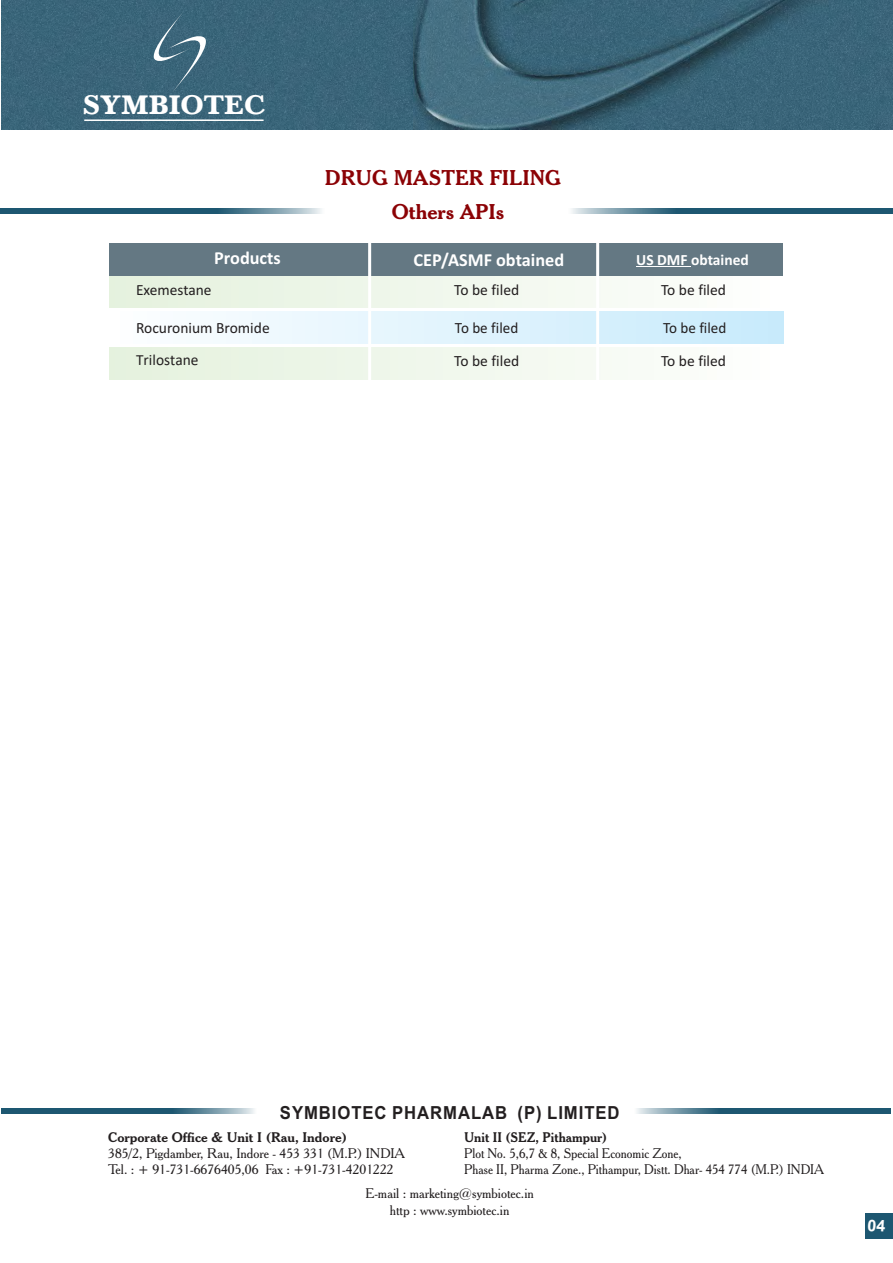
<style>
.page{position:relative;width:893px;height:1263px;background:#fff}
.page>*{position:absolute;margin:0;border:0;box-sizing:border-box;transform-origin:0 0}
.t1{font:700 27.9px "Baskerville";color:#fff}
.t2{font:700 20.7px "Cheltenham BT";color:#8b0205}
.t3{font:700 18.45px "Calibri";color:#fff}
.t4{font:700 18px "Arial";letter-spacing:.055em;color:#231f20;scale:.93 1}
.t5{font:15.6px "Calibri";color:#231f20}
.t6{font:700 15.6px "Calibri";color:#fff}
.t7{font:13.5px/16.2px "Cheltenham BT";color:#231f20}
.t8{font:13.5px/16.2px "Cheltenham BT";color:#231f20;scale:.94 1}
.t9{font:700 13.5px "Cheltenham BT";color:#231f20}
.t10{font:700 13.5px "Cheltenham BT";color:#231f20;scale:.94 1}
</style>
<div class="page">
<div style="left:109px;top:347px;width:674px;height:32px;background:linear-gradient(to right,#e4f1dd,#fefefd)"></div>
<div style="left:1px;top:0;width:136px;height:129px;background:#3a6579"></div>
<img style="left:137px;top:0;width:755px;height:129px">
<svg style="left:148px;top:12px;width:65px;height:81px;background:#486f83"></svg>
<svg style="left:1px;top:208px;width:321px;height:5px;background:#3c6e84"></svg>
<svg style="left:572px;top:208px;width:321px;height:5px;background:#3b6d84"></svg>
<hr style="left:84px;top:119px;width:180px;height:2px;background:#fff">
<svg style="left:637px;top:1109px;width:254px;height:5px"></svg>
<svg style="left:1px;top:1109px;width:253px;height:5px"></svg>
<div style="left:865px;top:1213px;width:27px;height:25px;background:#1d5771"></div>
<div style="left:109px;top:275px;width:674px;height:32px;background:linear-gradient(to right,#e4f1dd,#fefefd)"></div>
<div style="left:109px;top:243px;width:674px;height:32px;background:#647883"></div>
<div style="left:109px;top:312px;width:674px;height:32px;background:linear-gradient(to right,#fdfeff,#c7eafb)"></div>
<hr style="left:636px;top:267px;width:55px;height:1px;background:#fff">
<div style="left:367px;top:240px;width:5px;height:218px;background:#fff"></div>
<div style="left:595px;top:240px;width:5px;height:218px;background:#fff"></div>
<h1 class="t1" style="left:83px;top:94px;width:184px">SYMBIOTEC</h1>
<h3 class="t3" style="left:214px;top:250px;width:68px">Products</h3>
<p class="t5" style="left:136px;top:283px;width:77px">Exemestane</p>
<p class="t5" style="left:136px;top:321px;width:135px">Rocuronium Bromide</p>
<h2 class="t2" style="left:325px;top:170px;width:238px">DRUG MASTER FILING</h2>
<h2 class="t2" style="left:392px;top:203px;width:114px">Others APIs</h2>
<h3 class="t3" style="left:413px;top:252px;width:152px">CEP/ASMF obtained</h3>
<p class="t6" style="left:636px;top:253px;width:114px">US DMF obtained</p>
<p class="t5" style="left:454px;top:283px;width:66px">To be filed</p>
<p class="t5" style="left:455px;top:321px;width:65px">To be filed</p>
<p class="t5" style="left:661px;top:283px;width:66px">To be filed</p>
<p class="t5" style="left:663px;top:321px;width:65px">To be filed</p>
<p class="t5" style="left:136px;top:349px;width:64px">Trilostane</p>
<p class="t5" style="left:454px;top:354px;width:66px">To be filed</p>
<p class="t5" style="left:661px;top:354px;width:66px">To be filed</p>
<h3 class="t4" style="left:280px;top:1106px;width:367px">SYMBIOTEC PHARMALAB (P) LIMITED</h3>
<p class="t9" style="left:108px;top:1131px;width:240px">Corporate Office &amp; Unit I (Rau, Indore)</p>
<p class="t7" style="left:108px;top:1146px;width:298px">385/2, Pigdamber, Rau, Indore - 453 331 (M.P.) INDIA<br>Tel. : + 91-731-6676405,06 Fax : +91-731-4201222</p>
<p class="t7" style="left:365px;top:1187px;width:170px;text-align:center">E-mail : marketing@symbiotec.in http : www.symbiotec.in</p>
<p class="t10" style="left:464px;top:1131px;width:154px">Unit II (SEZ, Pithampur)</p>
<p class="t8" style="left:464px;top:1146px;width:384px">Plot No. 5,6,7 &amp; 8, Special Economic Zone,<br>Phase II, Pharma Zone., Pithampur, Distt. Dhar- 454 774 (M.P.) INDIA</p>
</div>
